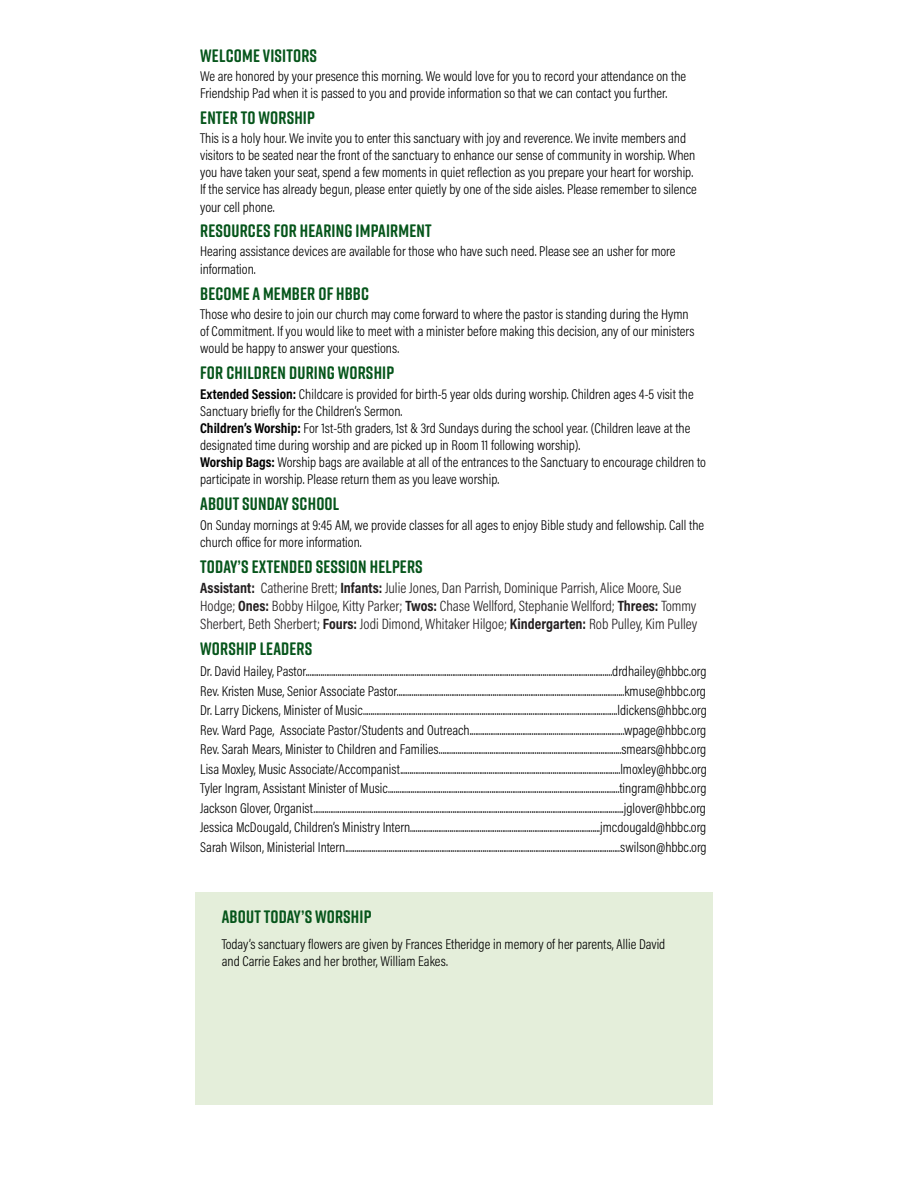
<style>
.page{position:relative;width:918px;height:1188px;background:#fff}
.page>*{position:absolute;margin:0;border:0;box-sizing:border-box;transform-origin:0 0}
.Announcement_Headlin{font:700 18px "Rift Soft";letter-spacing:.01em;color:#06551b}
.Announcement_Text{font:300 15px/18px "Acumin Pro Cond";color:#231f20}
.Worship_Leaders_Name{font:300 14.25px "Acumin Pro Cond";color:#000}
.Announcement_Text-2{font:300 14.25px/17.1px "Acumin Pro Cond";color:#000}
.s1{font-weight:700}
</style>
<div class="page">
<div style="left:195px;top:893px;width:518px;height:212px;background:#e4eeda"></div>
<p class="Announcement_Headlin" style="left:200px;top:43px;width:118px">WELCOME VISITORS</p>
<p class="Announcement_Text-2" style="left:200px;top:67px;width:488px">We are honored by your presence this morning. We would love for you to record your attendance on the<br>Friendship Pad when it is passed to you and provide information so that we can contact you further.</p>
<p class="Announcement_Headlin" style="left:200px;top:105px;width:116px">ENTER TO WORSHIP</p>
<p class="Announcement_Text-2" style="left:200px;top:129px;width:498px">This is a holy hour. We invite you to enter this sanctuary with joy and reverence. We invite members and visitors to be seated near the front of the sanctuary to enhance our sense of community in worship. When you have taken your seat, spend a few moments in quiet reflection as you prepare your heart for worship.<br>If the service has already begun, please enter quietly by one of the side aisles. Please remember to silence your cell phone.</p>
<p class="Announcement_Headlin" style="left:200px;top:218px;width:233px">RESOURCES FOR HEARING IMPAIRMENT</p>
<p class="Announcement_Text-2" style="left:200px;top:243px;width:477px">Hearing assistance devices are available for those who have such need. Please see an usher for more information.</p>
<p class="Announcement_Headlin" style="left:200px;top:280px;width:170px">BECOME A MEMBER OF HBBC</p>
<p class="Announcement_Text-2" style="left:200px;top:305px;width:496px">Those who desire to join our church may come forward to where the pastor is standing during the Hymn of Commitment. If you would like to meet with a minister before making this decision, any of our ministers would be happy to answer your questions.</p>
<p class="Announcement_Headlin" style="left:200px;top:359px;width:195px">FOR CHILDREN DURING WORSHIP</p>
<p class="Announcement_Text-2" style="left:200px;top:385px;width:507px"><span class="s1">Extended Session:</span> Childcare is provided for birth-5 year olds during worship. Children ages 4-5 visit the Sanctuary briefly for the Children’s Sermon.<br><span class="s1">Children’s Worship:</span> For 1st-5th graders, 1st &amp; 3rd Sundays during the school year. (Children leave at the designated time during worship and are picked up in Room 11 following worship).<br><span class="s1">Worship Bags:</span> Worship bags are available at all of the entrances to the Sanctuary to encourage children to participate in worship. Please return them as you leave worship.</p>
<p class="Announcement_Headlin" style="left:200px;top:491px;width:141px">ABOUT SUNDAY SCHOOL</p>
<p class="Announcement_Text-2" style="left:200px;top:516px;width:506px">On Sunday mornings at 9:45 AM, we provide classes for all ages to enjoy Bible study and fellowship. Call the church office for more information.</p>
<p class="Announcement_Headlin" style="left:200px;top:554px;width:224px">TODAY’S EXTENDED SESSION HELPERS</p>
<p class="Announcement_Text" style="left:200px;top:579px;width:499px"><span class="s1">Assistant:</span> Catherine Brett; <span class="s1">Infants:</span> Julie Jones, Dan Parrish, Dominique Parrish, Alice Moore, Sue<br>Hodge; <span class="s1">Ones:</span> Bobby Hilgoe, Kitty Parker; <span class="s1">Twos:</span> Chase Wellford, Stephanie Wellford; <span class="s1">Threes:</span> Tommy<br>Sherbert, Beth Sherbert; <span class="s1">Fours:</span> Jodi Dimond, Whitaker Hilgoe; <span class="s1">Kindergarten:</span> Rob Pulley, Kim Pulley</p>
<p class="Announcement_Headlin" style="left:200px;top:636px;width:114px">WORSHIP LEADERS</p>
<p class="Worship_Leaders_Name" style="left:200px;top:662px;width:508px">Dr. David Hailey, Pastor...................................................................................................................................................................drdhailey@hbbc.org</p>
<p class="Worship_Leaders_Name" style="left:200px;top:682px;width:507px">Rev. Kristen Muse, Senior Associate Pastor.........................................................................................................................kmuse@hbbc.org</p>
<p class="Worship_Leaders_Name" style="left:200px;top:701px;width:508px">Dr. Larry Dickens, Minister of Music.......................................................................................................................................ldickens@hbbc.org</p>
<p class="Worship_Leaders_Name" style="left:200px;top:721px;width:508px">Rev. Ward Page, Associate Pastor/Students and Outreach..................................................................................wpage@hbbc.org</p>
<p class="Worship_Leaders_Name" style="left:200px;top:740px;width:508px">Rev. Sarah Mears, Minister to Children and Families.................................................................................................smears@hbbc.org</p>
<p class="Worship_Leaders_Name" style="left:200px;top:760px;width:508px">Lisa Moxley, Music Associate/Accompanist.....................................................................................................................lmoxley@hbbc.org</p>
<p class="Worship_Leaders_Name" style="left:200px;top:779px;width:508px">Tyler Ingram, Assistant Minister of Music...........................................................................................................................tingram@hbbc.org</p>
<p class="Worship_Leaders_Name" style="left:200px;top:799px;width:507px">Jackson Glover, Organist.....................................................................................................................................................................jglover@hbbc.org</p>
<p class="Worship_Leaders_Name" style="left:200px;top:818px;width:508px">Jessica McDougald, Children’s Ministry Intern.....................................................................................................jmcdougald@hbbc.org</p>
<p class="Worship_Leaders_Name" style="left:200px;top:838px;width:508px">Sarah Wilson, Ministerial Intern..................................................................................................................................................swilson@hbbc.org</p>
<p class="Announcement_Headlin" style="left:222px;top:904px;width:151px">ABOUT TODAY’S WORSHIP</p>
<p class="Announcement_Text-2" style="left:222px;top:935px;width:445px">Today’s sanctuary flowers are given by Frances Etheridge in memory of her parents, Allie David and Carrie Eakes and her brother, William Eakes.</p>
</div>
